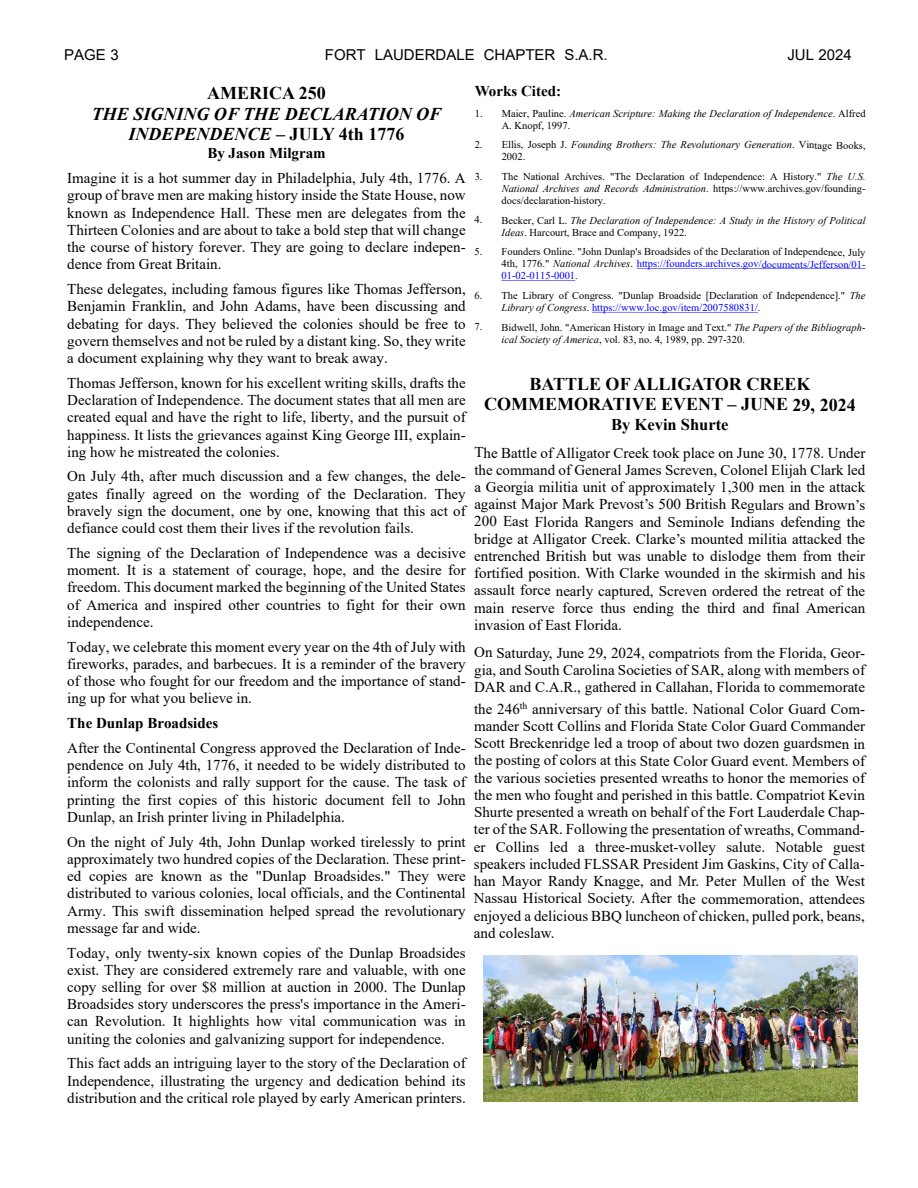
<style>
.page{position:relative;width:918px;height:1188px;background:#fff}
.page>*{position:absolute;margin:0;border:0;box-sizing:border-box;transform-origin:0 0}
.t1{font:700 18px/20.7px "Times New Roman";color:#000;text-align:center}
.t2{font:italic 700 18px/20.7px "Times New Roman";color:#000;text-align:center}
.t3{font:700 16.5px "Times New Roman";color:#000}
.t4{font:15px/17.2px "Times New Roman";color:#000;text-align:justify}
.t5{font:700 15px "Times New Roman";color:#000}
.t6{font:15px "Arial";color:#000}
.t7{font:10.5px/12px "Times New Roman";color:#000;text-align:justify}
.t8{font:italic 10.5px/11.9px "Times New Roman";color:#000}
.s1{font-style:normal}
.s2{font-style:italic}
.s3{color:#00f}
</style>
<div class="page">
<hr style="left:637px;top:268px;width:229px;height:1px;background:#00f">
<hr style="left:502px;top:280px;width:73px;height:1px;background:#00f">
<hr style="left:592px;top:312px;width:166px;height:1px;background:#00f">
<img style="left:483px;top:955px;width:374px;height:147px">
<p class="t6" style="left:64px;top:49px;width:56px">PAGE 3</p>
<p class="t6" style="left:325px;top:49px;width:284px">FORT LAUDERDALE CHAPTER S.A.R.</p>
<p class="t6" style="left:787px;top:49px;width:66px">JUL 2024</p>
<p class="t5" style="left:475px;top:86px;width:88px">Works Cited:</p>
<p class="t8" style="left:502px;top:108px;width:365px;text-indent:-27px"><span class="s1">1. Maier, Pauline.</span> American Scripture: Making the Declaration of Independence<span class="s1">. Alfred<br>A. Knopf, 1997.</span></p>
<p class="t8" style="left:502px;top:140px;width:365px;text-indent:-27px"><span class="s1">2. Ellis, Joseph J.</span> Founding Brothers: The Revolutionary Generation<span class="s1">. Vintage Books,<br>2002.</span></p>
<p class="t7" style="left:502px;top:171px;width:366px;text-indent:-27px">3. The National Archives. "The Declaration of Independence: A History." <span class="s2">The U.S.<br>National Archives and Records Administration</span>. https://www.archives.gov/founding&shy;docs/declaration-history.</p>
<p class="t8" style="left:502px;top:215px;width:366px;text-indent:-27px"><span class="s1">4. Becker, Carl L.</span> The Declaration of Independence: A Study in the History of Political<br>Ideas<span class="s1">. Harcourt, Brace and Company, 1922.</span></p>
<p class="t7" style="left:502px;top:247px;width:365px;text-indent:-27px">5. Founders Online. "John Dunlap's Broadsides of the Declaration of Independence, July 4th, 1776." <span class="s2">National Archives</span>. <span class="s3">https://founders.archives.gov/documents/Jefferson/01- 01-02-0115-0001</span>.</p>
<p class="t7" style="left:502px;top:291px;width:366px;text-indent:-27px">6. The Library of Congress. "Dunlap Broadside [Declaration of Independence]." <span class="s2">The<br>Library of Congress</span>. <span class="s3">https://www.loc.gov/item/2007580831/</span>.</p>
<p class="t7" style="left:502px;top:322px;width:366px;text-indent:-27px">7. Bidwell, John. "American History in Image and Text." <span class="s2">The Papers of the Bibliograph&shy;ical Society of America</span>, vol. 83, no. 4, 1989, pp. 297-320.</p>
<p class="t1" style="left:484px;top:375px;width:373px">BATTLE OF ALLIGATOR CREEK<br>COMMEMORATIVE EVENT – JUNE 29, 2024</p>
<p class="t3" style="left:611px;top:419px;width:119px">By Kevin Shurte</p>
<p class="t4" style="left:474px;top:445px;width:393px">The Battle of Alligator Creek took place on June 30, 1778. Under the command of General James Screven, Colonel Elijah Clark led a Georgia militia unit of approximately 1,300 men in the attack against Major Mark Prevost’s 500 British Regulars and Brown’s 200 East Florida Rangers and Seminole Indians defending the bridge at Alligator Creek. Clarke’s mounted militia attacked the entrenched British but was unable to dislodge them from their fortified position. With Clarke wounded in the skirmish and his assault force nearly captured, Screven ordered the retreat of the main reserve force thus ending the third and final American invasion of East Florida.</p>
<p class="t4" style="left:474px;top:645px;width:393px">On Saturday, June 29, 2024, compatriots from the Florida, Geor&shy;gia, and South Carolina Societies of SAR, along with members of DAR and C.A.R., gathered in Callahan, Florida to commemorate</p>
<p class="t4" style="left:474px;top:702px;width:393px">the 246<sup>th</sup> anniversary of this battle. National Color Guard Com&shy;mander Scott Collins and Florida State Color Guard Commander Scott Breckenridge led a troop of about two dozen guardsmen in the posting of colors at this State Color Guard event. Members of the various societies presented wreaths to honor the memories of the men who fought and perished in this battle. Compatriot Kevin Shurte presented a wreath on behalf of the Fort Lauderdale Chap&shy;ter of the SAR. Following the presentation of wreaths, Command&shy;er Collins led a three-musket-volley salute. Notable guest speakers included FLSSAR President Jim Gaskins, City of Calla&shy;han Mayor Randy Knagge, and Mr. Peter Mullen of the West Nassau Historical Society. After the commemoration, attendees enjoyed a delicious BBQ luncheon of chicken, pulled pork, beans, and coleslaw.</p>
<p class="t1" style="left:207px;top:85px;width:120px">AMERICA 250</p>
<p class="t2" style="left:92px;top:105px;width:351px">THE SIGNING OF THE DECLARATION OF<br>INDEPENDENCE <span class="s1">– JULY 4th 1776</span></p>
<p class="t5" style="left:207px;top:148px;width:120px">By Jason Milgram</p>
<p class="t4" style="left:67px;top:171px;width:400px">Imagine it is a hot summer day in Philadelphia, July 4th, 1776. A group of brave men are making history inside the State House, now known as Independence Hall. These men are delegates from the Thirteen Colonies and are about to take a bold step that will change the course of history forever. They are going to declare indepen&shy;dence from Great Britain.</p>
<p class="t4" style="left:67px;top:282px;width:400px">These delegates, including famous figures like Thomas Jefferson, Benjamin Franklin, and John Adams, have been discussing and debating for days. They believed the colonies should be free to govern themselves and not be ruled by a distant king. So, they write a document explaining why they want to break away.</p>
<p class="t4" style="left:67px;top:376px;width:400px">Thomas Jefferson, known for his excellent writing skills, drafts the Declaration of Independence. The document states that all men are created equal and have the right to life, liberty, and the pursuit of happiness. It lists the grievances against King George III, explain&shy;ing how he mistreated the colonies.</p>
<p class="t4" style="left:67px;top:469px;width:400px">On July 4th, after much discussion and a few changes, the dele&shy;gates finally agreed on the wording of the Declaration. They bravely sign the document, one by one, knowing that this act of defiance could cost them their lives if the revolution fails.</p>
<p class="t4" style="left:67px;top:546px;width:400px">The signing of the Declaration of Independence was a decisive moment. It is a statement of courage, hope, and the desire for freedom. This document marked the beginning of the United States of America and inspired other countries to fight for their own independence.</p>
<p class="t4" style="left:67px;top:639px;width:400px">Today, we celebrate this moment every year on the 4th of July with fireworks, parades, and barbecues. It is a reminder of the bravery of those who fought for our freedom and the importance of stand&shy;ing up for what you believe in.</p>
<p class="t5" style="left:67px;top:718px;width:152px">The Dunlap Broadsides</p>
<p class="t4" style="left:67px;top:741px;width:400px">After the Continental Congress approved the Declaration of Inde&shy;pendence on July 4th, 1776, it needed to be widely distributed to inform the colonists and rally support for the cause. The task of printing the first copies of this historic document fell to John Dunlap, an Irish printer living in Philadelphia.</p>
<p class="t4" style="left:67px;top:834px;width:400px">On the night of July 4th, John Dunlap worked tirelessly to print approximately two hundred copies of the Declaration. These print&shy;ed copies are known as the "Dunlap Broadsides." They were distributed to various colonies, local officials, and the Continental Army. This swift dissemination helped spread the revolutionary message far and wide.</p>
<p class="t4" style="left:67px;top:945px;width:400px">Today, only twenty-six known copies of the Dunlap Broadsides exist. They are considered extremely rare and valuable, with one copy selling for over $8 million at auction in 2000. The Dunlap Broadsides story underscores the press's importance in the Ameri&shy;can Revolution. It highlights how vital communication was in uniting the colonies and galvanizing support for independence.</p>
<p class="t4" style="left:67px;top:1056px;width:400px">This fact adds an intriguing layer to the story of the Declaration of Independence, illustrating the urgency and dedication behind its distribution and the critical role played by early American printers.</p>
</div>
